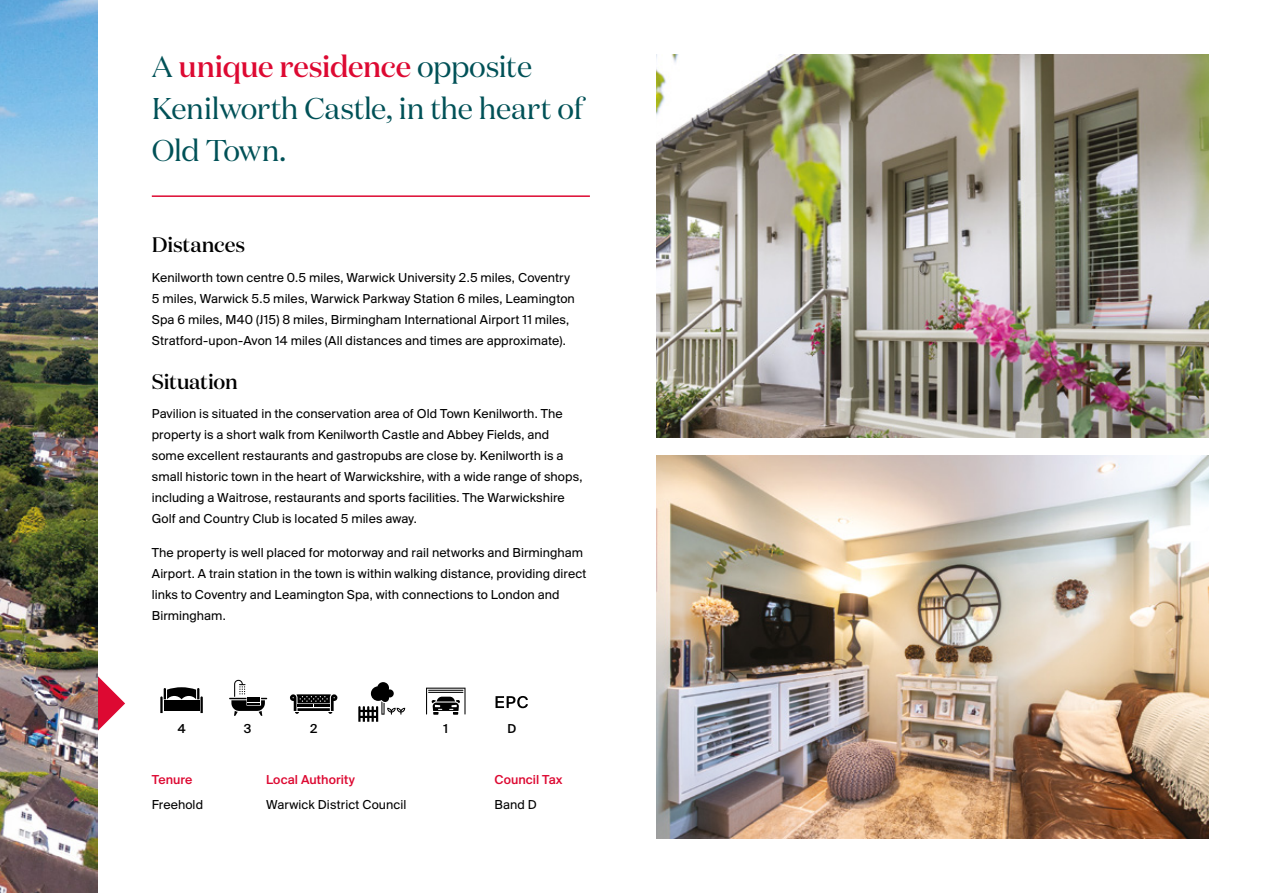
<style>
.page{position:relative;width:1263px;height:893px;background:#fff}
.page>*{position:absolute;margin:0;border:0;box-sizing:border-box;transform-origin:0 0}
.t1{font:30px/42px "Domaine Disp";letter-spacing:-.015em;color:#005157}
.t2{font:500 21px "Domaine Disp";letter-spacing:-.01em;color:#000}
.t3{font:13.5px/21px "Suisse BP Intl";letter-spacing:.005em;color:#000}
.t4{font:500 13.5px "Suisse BP Intl";letter-spacing:.005em;color:#dd0932}
.t5{font:500 13.5px "Suisse BP Intl";color:#000}
.s1{font-weight:500;color:#dd0932}
</style>
<div class="page">
<svg style="left:358px;top:682px;width:47px;height:40px"></svg>
<svg style="left:426px;top:688px;width:39px;height:27px"></svg>
<svg style="left:160px;top:687px;width:43px;height:26px"></svg>
<svg style="left:229px;top:680px;width:38px;height:36px"></svg>
<svg style="left:290px;top:694px;width:47px;height:20px"></svg>
<svg style="left:98px;top:676px;width:27px;height:55px"></svg>
<svg style="left:495px;top:696px;width:33px;height:12px"></svg>
<hr style="left:152px;top:195px;width:438px;height:2px;background:#dd0932">
<img style="left:656px;top:54px;width:553px;height:383px">
<img style="left:656px;top:455px;width:553px;height:384px">
<img style="left:0;top:0;width:98px;height:893px">
<h1 class="t1" style="left:152px;top:46px;width:432px">A <span class="s1">unique residence</span> opposite<br>Kenilworth Castle, in the heart of<br>Old Town.</h1>
<h2 class="t2" style="left:152px;top:232px;width:95px">Distances</h2>
<p class="t3" style="left:152px;top:266px;width:425px">Kenilworth town centre 0.5 miles, Warwick University 2.5 miles, Coventry 5 miles, Warwick 5.5 miles, Warwick Parkway Station 6 miles, Leamington Spa 6 miles, M40 (J15) 8 miles, Birmingham International Airport 11 miles, Stratford-upon-Avon 14 miles (All distances and times are approximate).</p>
<h2 class="t2" style="left:152px;top:368px;width:87px">Situation</h2>
<p class="t3" style="left:152px;top:403px;width:432px">Pavilion is situated in the conservation area of Old Town Kenilworth. The property is a short walk from Kenilworth Castle and Abbey Fields, and some excellent restaurants and gastropubs are close by. Kenilworth is a small historic town in the heart of Warwickshire, with a wide range of shops, including a Waitrose, restaurants and sports facilities. The Warwickshire Golf and Country Club is located 5 miles away.</p>
<p class="t3" style="left:152px;top:542px;width:436px">The property is well placed for motorway and rail networks and Birmingham Airport. A train station in the town is within walking distance, providing direct links to Coventry and Leamington Spa, with connections to London and Birmingham.</p>
<p class="t5" style="left:178px;top:720px;width:9px">4</p>
<p class="t5" style="left:244px;top:720px;width:9px">3</p>
<p class="t5" style="left:310px;top:720px;width:9px">2</p>
<p class="t5" style="left:443px;top:720px;width:6px">1</p>
<p class="t5" style="left:507px;top:720px;width:10px">D</p>
<p class="t4" style="left:152px;top:772px;width:42px">Tenure</p>
<p class="t3" style="left:152px;top:794px;width:53px">Freehold</p>
<p class="t4" style="left:266px;top:772px;width:90px">Local Authority</p>
<p class="t3" style="left:266px;top:794px;width:142px">Warwick District Council</p>
<p class="t4" style="left:494px;top:772px;width:70px">Council Tax</p>
<p class="t3" style="left:494px;top:794px;width:44px">Band D</p>
</div>
